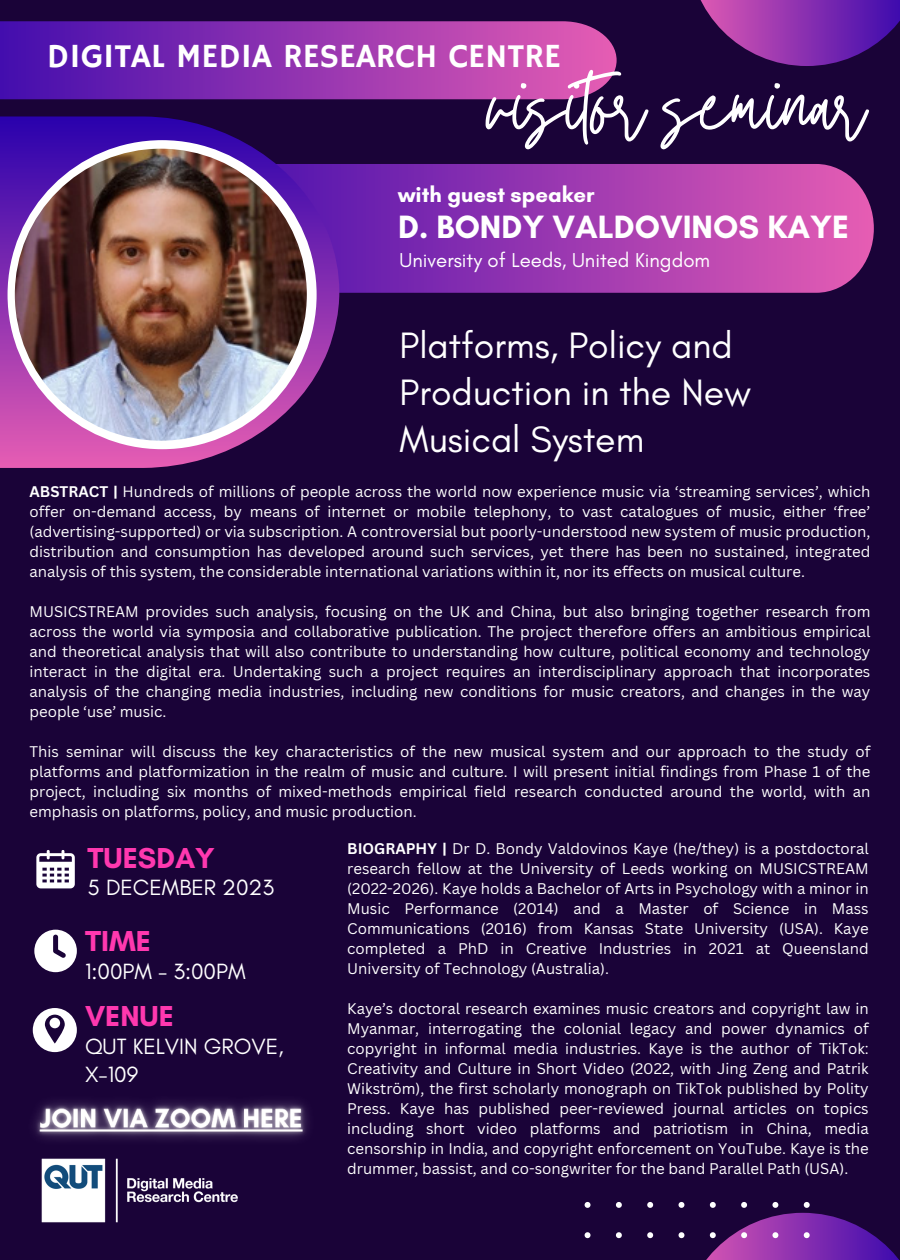
<style>
.page{position:relative;width:900px;height:1260px;background:#1a0338}
.page>*{position:absolute;margin:0;border:0;box-sizing:border-box;transform-origin:0 0}
.t1{font:82.75px "Twister";color:#fff}
.t2{font:37.5px/47px "Glacial Indifference";color:#fff}
.t3{font:33.75px "Hammersmith One";color:#fff}
.t4{font:700 33px "Glacial Indifference";color:#fff}
.t5{font:700 29.5px "Glacial Indifference";color:#ff38af}
.t6{font:22.5px "Glacial Indifference";color:#fff}
.t7{font:700 22.25px "Glacial Indifference";color:#fff}
.t8{font:20.5px "Glacial Indifference";color:#fff}
.t9{font:15px/20px "Canva Sans";color:#fff;text-align:justify}
.s1{font-weight:700}
</style>
<div class="page">
<svg style="left:339px;top:164px;width:535px;height:129px;background:#a03bad"></svg>
<svg style="left:0;top:116px;width:339px;height:352px"></svg>
<div style="left:8px;top:140px;width:309px;height:309px;background:#fff;border-radius:50%"></div>
<img style="left:15px;top:149px;width:292px;height:292px;border-radius:50%">
<svg style="left:0;top:21px;width:617px;height:78px;background:#9033ad"></svg>
<svg style="left:36px;top:850px;width:39px;height:38px"></svg>
<svg style="left:34px;top:930px;width:43px;height:42px"></svg>
<svg style="left:810px;top:1213px;width:89px;height:47px"></svg>
<svg style="left:700px;top:0;width:200px;height:66px"></svg>
<svg style="left:584px;top:1202px;width:226px;height:58px"></svg>
<svg style="left:33px;top:1008px;width:44px;height:44px"></svg>
<img style="left:41px;top:1165px;width:197px;height:58px">
<img style="left:34px;top:1101px;width:274px;height:64px">
<p class="t3" style="left:47px;top:36px;width:515px">DIGITAL MEDIA RESEARCH CENTRE</p>
<p class="t1" style="left:489px;top:47px;width:380px">visitor seminar</p>
<p class="t7" style="left:398px;top:181px;width:198px">with guest speaker</p>
<p class="t4" style="left:398px;top:206px;width:452px">D. BONDY VALDOVINOS KAYE</p>
<p class="t8" style="left:400px;top:247px;width:312px">University of Leeds, United Kingdom</p>
<p class="t2" style="left:400px;top:321px;width:353px">Platforms, Policy and<br>Production in the New<br>Musical System</p>
<p class="t9" style="left:30px;top:482px;width:842px"><span class="s1">ABSTRACT |</span> Hundreds of millions of people across the world now experience music via ‘streaming services’, which offer on-demand access, by means of internet or mobile telephony, to vast catalogues of music, either ‘free’ (advertising-supported) or via subscription. A controversial but poorly-understood new system of music production, distribution and consumption has developed around such services, yet there has been no sustained, integrated analysis of this system, the considerable international variations within it, nor its effects on musical culture.</p>
<p class="t9" style="left:30px;top:602px;width:842px">MUSICSTREAM provides such analysis, focusing on the UK and China, but also bringing together research from across the world via symposia and collaborative publication. The project therefore offers an ambitious empirical and theoretical analysis that will also contribute to understanding how culture, political economy and technology interact in the digital era. Undertaking such a project requires an interdisciplinary approach that incorporates analysis of the changing media industries, including new conditions for music creators, and changes in the way people ‘use’ music.</p>
<p class="t9" style="left:30px;top:742px;width:842px">This seminar will discuss the key characteristics of the new musical system and our approach to the study of platforms and platformization in the realm of music and culture. I will present initial findings from Phase 1 of the project, including six months of mixed-methods empirical field research conducted around the world, with an emphasis on platforms, policy, and music production.</p>
<p class="t5" style="left:88px;top:840px;width:129px">TUESDAY</p>
<p class="t6" style="left:88px;top:874px;width:188px">5 DECEMBER 2023</p>
<p class="t5" style="left:85px;top:923px;width:67px">TIME</p>
<p class="t6" style="left:85px;top:958px;width:162px">1:00PM - 3:00PM</p>
<p class="t5" style="left:85px;top:998px;width:90px">VENUE</p>
<p class="t6" style="left:85px;top:1033px;width:200px">QUT KELVIN GROVE,</p>
<p class="t6" style="left:85px;top:1061px;width:55px">X-109</p>
<p class="t9" style="left:347px;top:839px;width:523px"><span class="s1">BIOGRAPHY |</span> Dr D. Bondy Valdovinos Kaye (he/they) is a postdoctoral research fellow at the University of Leeds working on MUSICSTREAM (2022-2026). Kaye holds a Bachelor of Arts in Psychology with a minor in Music Performance (2014) and a Master of Science in Mass Communications (2016) from Kansas State University (USA). Kaye completed a PhD in Creative Industries in 2021 at Queensland University of Technology (Australia).</p>
<p class="t9" style="left:347px;top:999px;width:523px">Kaye’s doctoral research examines music creators and copyright law in Myanmar, interrogating the colonial legacy and power dynamics of copyright in informal media industries. Kaye is the author of TikTok:<br>Creativity and Culture in Short Video (2022, with Jing Zeng and Patrik Wikström), the first scholarly monograph on TikTok published by Polity Press. Kaye has published peer-reviewed journal articles on topics including short video platforms and patriotism in China, media censorship in India, and copyright enforcement on YouTube. Kaye is the drummer, bassist, and co-songwriter for the band Parallel Path (USA).</p>
</div>
